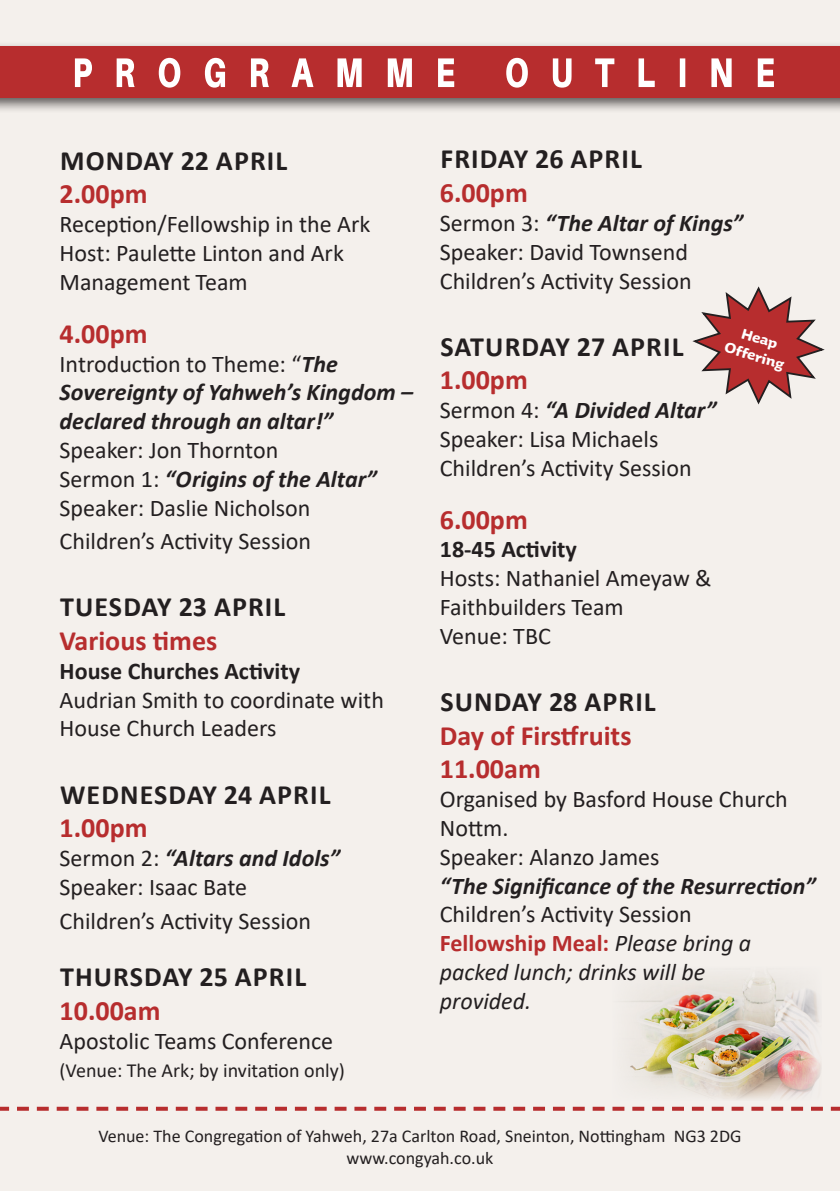
<style>
.page{position:relative;width:840px;height:1191px;background:#fff}
.page>*{position:absolute;margin:0;border:0;box-sizing:border-box;transform-origin:0 0}
.t1{font:700 28px/33.6px "Calibri";letter-spacing:.04em;color:#231f20}
.t2{font:700 28px "Calibri";color:#b72d2e}
.t3{font:700 28px/33.6px "Calibri";color:#231f20}
.t4{font:24px/28.8px "Calibri";color:#231f20}
.t5{font:italic 700 24px/28.8px "Calibri";color:#231f20}
.t6{font:italic 24px/28.8px "Calibri";color:#231f20}
.t7{font:20px "Calibri";color:#231f20}
.t8{font:18px "Calibri";color:#231f20}
.t9{font:700 15px "Aniuk";color:#fff;scale:1.09 1}
.s1{color:#b72d2e}
.s2{font-weight:400;font-style:normal}
.s3{font-weight:700}
.s4{font-weight:700;font-style:italic}
.s5{font-weight:700;color:#b72d2e}
.s6{font-style:italic}
</style>
<div class="page">
<div style="left:0;top:0;width:839px;height:1191px;background:#f4f0ec"></div>
<svg style="left:692px;top:286px;width:133px;height:119px"></svg>
<div style="left:0;top:41px;width:839px;height:73px;background:#231f20;opacity:.75"></div>
<div style="left:0;top:46px;width:839px;height:52px;background:#b72d2e"></div>
<svg style="left:75px;top:58px;width:698px;height:30px"></svg>
<svg style="left:0;top:1106px;width:839px;height:4px"></svg>
<img style="left:624px;top:974px;width:197px;height:126px">
<p class="t1" style="left:60px;top:143px;width:229px">MONDAY 22 APRIL<br><span class="s1">2.00pm</span></p>
<p class="t4" style="left:60px;top:209px;width:312px">Reception/Fellowship in the Ark<br>Host: Paulette Linton and Ark<br>Management Team</p>
<p class="t2" style="left:60px;top:314px;width:89px">4.00pm</p>
<p class="t5" style="left:60px;top:348px;width:355px"><span class="s2">Introduction to Theme: “</span>The<br>Sovereignty of Yahweh’s Kingdom – declared through an altar!”<br><span class="s2">Speaker: Jon Thornton<br>Sermon 1:</span> “Origins of the Altar”<br><span class="s2">Speaker: Daslie Nicholson</span></p>
<p class="t4" style="left:60px;top:526px;width:253px">Children’s Activity Session</p>
<p class="t3" style="left:60px;top:590px;width:227px">TUESDAY 23 APRIL<br><span class="s1">Various times</span></p>
<p class="t4" style="left:60px;top:656px;width:326px"><span class="s3">House Churches Activity<br></span>Audrian Smith to coordinate with<br>House Church Leaders</p>
<p class="t1" style="left:60px;top:777px;width:272px">WEDNESDAY 24 APRIL<br><span class="s1">1.00pm</span></p>
<p class="t4" style="left:60px;top:843px;width:282px">Sermon 2: <span class="s4">“Altars and Idols”<br></span>Speaker: Isaac Bate</p>
<p class="t4" style="left:60px;top:905px;width:253px">Children’s Activity Session</p>
<p class="t1" style="left:60px;top:959px;width:248px">THURSDAY 25 APRIL<br><span class="s1">10.00am</span></p>
<p class="t4" style="left:60px;top:1025px;width:275px">Apostolic Teams Conference</p>
<p class="t7" style="left:60px;top:1056px;width:287px">(Venue: The Ark; by invitation only)</p>
<p class="t1" style="left:439px;top:142px;width:203px">FRIDAY 26 APRIL<br><span class="s1">6.00pm</span></p>
<p class="t4" style="left:439px;top:208px;width:305px">Sermon 3: <span class="s4">“The Altar of Kings”<br></span>Speaker: David Townsend<br>Children’s Activity Session</p>
<p class="t9" style="left:744px;top:324px;width:35px;rotate:17deg">Heap</p>
<p class="t1" style="left:439px;top:329px;width:245px">SATURDAY 27 APRIL<br><span class="s1">1.00pm</span></p>
<p class="t5" style="left:439px;top:395px;width:278px"><span class="s2">Sermon 4:</span> “A Divided Altar”</p>
<p class="t4" style="left:439px;top:424px;width:253px">Speaker: Lisa Michaels<br>Children’s Activity Session</p>
<p class="t2" style="left:439px;top:499px;width:89px">6.00pm</p>
<p class="t4" style="left:439px;top:534px;width:273px"><span class="s3">18-45 Activity<br></span>Hosts: Nathaniel Ameyaw &amp;</p>
<p class="t4" style="left:439px;top:592px;width:185px">Faithbuilders Team<br>Venue: TBC</p>
<p class="t9" style="left:727px;top:338px;width:58px;rotate:17deg">Offering</p>
<p class="t1" style="left:440px;top:684px;width:217px">SUNDAY 28 APRIL</p>
<p class="t2" style="left:439px;top:715px;width:193px">Day of Firstfruits</p>
<p class="t2" style="left:439px;top:749px;width:102px">11.00am</p>
<p class="t4" style="left:439px;top:784px;width:377px">Organised by Basford House Church<br>Nottm.<br>Speaker: Alanzo James<br><span class="s4">“The Significance of the Resurrection”</span></p>
<p class="t4" style="left:439px;top:899px;width:313px">Children’s Activity Session<br><span class="s5">Fellowship Meal:</span> <span class="s6">Please bring a</span></p>
<p class="t6" style="left:439px;top:956px;width:267px">packed lunch; drinks will be provided.</p>
<p class="t8" style="left:98px;top:1123px;width:644px">Venue: The Congregation of Yahweh, 27a Carlton Road, Sneinton, Nottingham NG3 2DG</p>
<p class="t8" style="left:346px;top:1145px;width:148px">www.congyah.co.uk</p>
</div>
